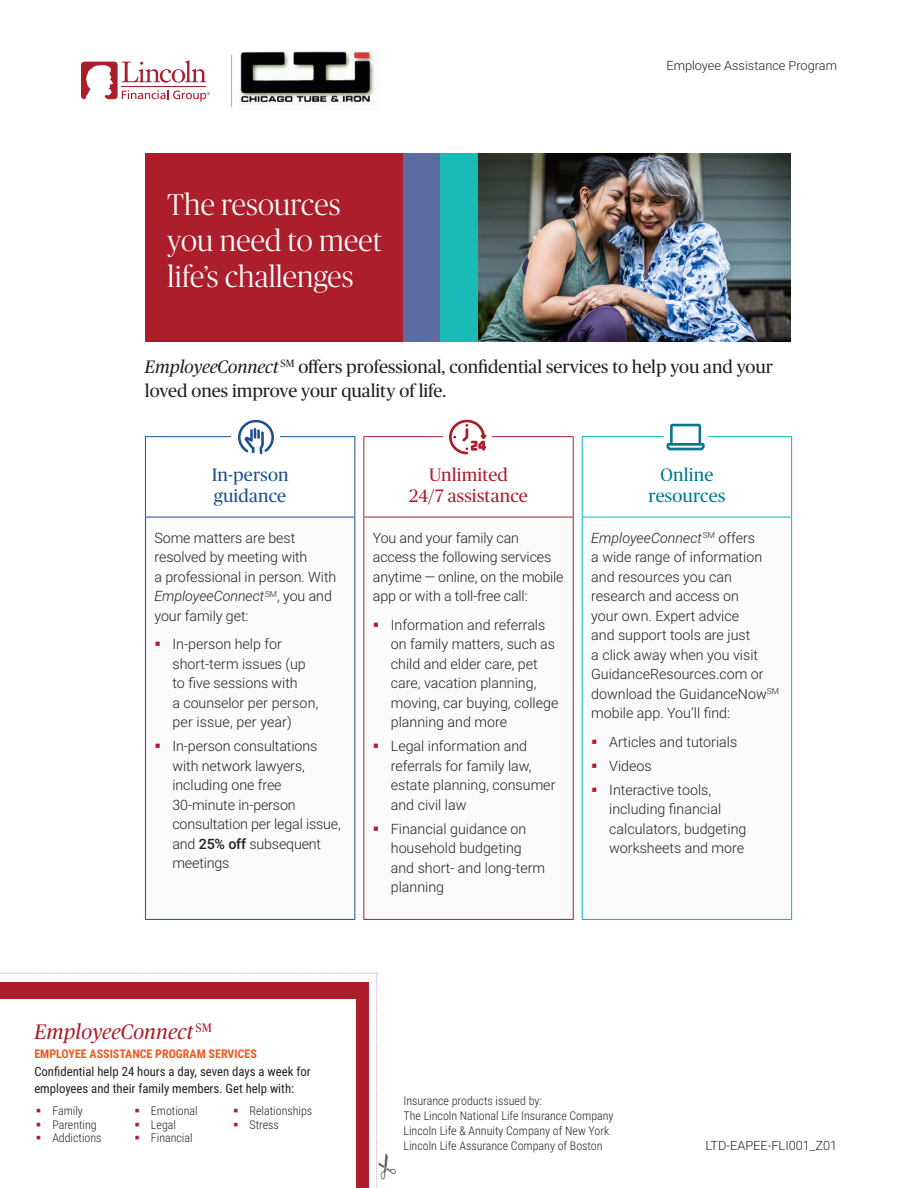
<style>
.page{position:relative;width:918px;height:1188px;background:#fff}
.page>*{position:absolute;margin:0;border:0;box-sizing:border-box;transform-origin:0 0}
.Headline{font:300 30px/36px "Publico Banner";letter-spacing:.01em;color:#fff}
.Captions_-_Header{font:italic 21px "Publico Headline";letter-spacing:.01em;color:#ad1e2c}
.Subheader_1{font:18px/24px "Publico Headline";color:#231f20}
.Subheader_1-2{font:18px/21px "Publico Headline";letter-spacing:.01em;color:#ad1e2c;text-align:center}
.Subheader_1-3{font:18px/21px "Publico Headline";letter-spacing:.01em;color:#1e4f8d}
.Subheader_1-4{font:18px/21px "Publico Headline";letter-spacing:.01em;color:#00798b;text-align:center}
.Body_Copy{font:300 14.25px/19.5px "Roboto";color:#231f20}
.Captions_-_Body_Copy{font:12.75px/16.5px "Roboto Condensed";color:#231f20}
.Page_Numbers__Header{font:300 12.75px "Roboto";color:#231f20}
.Issuing_Company{font:300 12.75px "Roboto";color:#231f20}
.Disclosure_-_8_10_Li{font:300 12px/15px "Roboto Condensed";color:#231f20}
.Captions_-_Header-2{font:700 12px "Roboto Condensed";color:#f15921}
.s1{font-style:italic}
.s2{font-weight:500}
</style>
<div class="page">
<svg style="left:146px;top:517px;width:645px;height:402px"></svg>
<hr style="left:363px;top:436px;width:211px;height:1px;background:#ad1e2c">
<hr style="left:573px;top:437px;width:1px;height:80px;background:#ad1e2c">
<hr style="left:573px;top:517px;width:1px;height:402px;background:#ad1e2c">
<hr style="left:582px;top:436px;width:210px;height:1px;background:#03b9b4">
<hr style="left:582px;top:437px;width:1px;height:80px;background:#03b9b4">
<hr style="left:791px;top:437px;width:1px;height:80px;background:#03b9b4">
<hr style="left:582px;top:517px;width:210px;height:1px;background:#03b9b4">
<hr style="left:582px;top:517px;width:1px;height:402px;background:#03b9b4">
<hr style="left:791px;top:517px;width:1px;height:402px;background:#03b9b4">
<hr style="left:582px;top:919px;width:210px;height:1px;background:#03b9b4">
<hr style="left:145px;top:436px;width:210px;height:1px;background:#1e4f8d">
<hr style="left:145px;top:437px;width:1px;height:80px;background:#1e4f8d">
<hr style="left:354px;top:437px;width:1px;height:80px;background:#1e4f8d">
<hr style="left:145px;top:517px;width:210px;height:1px;background:#1e4f8d">
<hr style="left:145px;top:517px;width:1px;height:402px;background:#1e4f8d">
<hr style="left:354px;top:517px;width:1px;height:402px;background:#1e4f8d">
<hr style="left:145px;top:919px;width:210px;height:1px;background:#1e4f8d">
<hr style="left:363px;top:517px;width:1px;height:402px;background:#ad1e2c">
<hr style="left:363px;top:919px;width:211px;height:1px;background:#ad1e2c">
<hr style="left:363px;top:437px;width:1px;height:80px;background:#ad1e2c">
<hr style="left:363px;top:517px;width:211px;height:1px;background:#ad1e2c">
<div style="left:664px;top:418px;width:43px;height:38px;background:#fff"></div>
<svg style="left:667px;top:424px;width:38px;height:26px"></svg>
<div style="left:232px;top:416px;width:48px;height:42px;background:#fff"></div>
<svg style="left:238px;top:420px;width:36px;height:34px"></svg>
<img style="left:478px;top:153px;width:312px;height:189px">
<div style="left:145px;top:153px;width:259px;height:189px;background:#ad1e2c"></div>
<div style="left:403px;top:153px;width:38px;height:189px;background:#5a6ca1"></div>
<div style="left:440px;top:153px;width:38px;height:189px;background:#1abbb7"></div>
<div style="left:444px;top:416px;width:48px;height:42px;background:#fff"></div>
<svg style="left:449px;top:420px;width:38px;height:34px"></svg>
<svg style="left:81px;top:60px;width:129px;height:42px"></svg>
<hr style="left:231px;top:55px;width:1px;height:52px;background:#a8a9ad">
<img style="left:240px;top:51px;width:135px;height:54px">
<svg style="left:156px;top:642px;width:4px;height:4px"></svg>
<svg style="left:156px;top:744px;width:4px;height:4px"></svg>
<svg style="left:374px;top:622px;width:4px;height:5px"></svg>
<svg style="left:374px;top:744px;width:4px;height:4px"></svg>
<svg style="left:374px;top:826px;width:4px;height:5px"></svg>
<svg style="left:592px;top:739px;width:5px;height:5px"></svg>
<svg style="left:592px;top:763px;width:5px;height:5px"></svg>
<svg style="left:592px;top:787px;width:5px;height:5px"></svg>
<svg style="left:0;top:973px;width:378px;height:215px"></svg>
<p class="Headline" style="left:168px;top:185px;width:216px">The resources you need to meet life’s challenges</p>
<p class="Page_Numbers__Header" style="left:666px;top:56px;width:172px">Employee Assistance Program</p>
<p class="Subheader_1" style="left:145px;top:354px;width:630px"><span class="s1">EmployeeConnect</span> <sup>SM</sup> offers professional, confidential services to help you and your loved ones improve your quality of life.</p>
<p class="Subheader_1-3" style="left:212px;top:463px;width:78px">In-person guidance</p>
<p class="Subheader_1-2" style="left:409px;top:463px;width:120px">Unlimited<br>24/7 assistance</p>
<p class="Subheader_1-4" style="left:649px;top:463px;width:78px">Online resources</p>
<p class="Body_Copy" style="left:154px;top:527px;width:183px">Some matters are best resolved by meeting with<br>a professional in person. With<br><span class="s1">EmployeeConnect</span><sup>SM</sup>, you and your family get:</p>
<p class="Body_Copy" style="left:172px;top:634px;width:147px">In-person help for short-term issues (up to five sessions with<br>a counselor per person, per issue, per year)</p>
<p class="Body_Copy" style="left:172px;top:736px;width:170px">In-person consultations with network lawyers, including one free<br>30-minute in-person consultation per legal issue, and <span class="s2">25% off</span> subsequent meetings</p>
<p class="Body_Copy" style="left:373px;top:527px;width:192px">You and your family can access the following services anytime — online, on the mobile app or with a toll-free call:</p>
<p class="Body_Copy" style="left:391px;top:614px;width:169px">Information and referrals on family matters, such as child and elder care, pet care, vacation planning, moving, car buying, college planning and more</p>
<p class="Body_Copy" style="left:391px;top:736px;width:166px">Legal information and referrals for family law, estate planning, consumer and civil law</p>
<p class="Body_Copy" style="left:391px;top:818px;width:156px">Financial guidance on household budgeting and short- and long-term planning</p>
<p class="Body_Copy" style="left:591px;top:527px;width:189px"><span class="s1">EmployeeConnect</span><sup>SM</sup> offers<br>a wide range of information and resources you can research and access on<br>your own. Expert advice<br>and support tools are just<br>a click away when you visit<br>GuidanceResources.com or download the GuidanceNow<sup>SM </sup>mobile app. You’ll find:</p>
<p class="Body_Copy" style="left:609px;top:731px;width:130px">Articles and tutorials</p>
<p class="Body_Copy" style="left:609px;top:755px;width:44px">Videos</p>
<p class="Body_Copy" style="left:609px;top:779px;width:139px">Interactive tools, including financial calculators, budgeting worksheets and more</p>
<p class="Captions_-_Header" style="left:34px;top:1017px;width:179px">EmployeeConnect <sup>SM</sup></p>
<p class="Captions_-_Header-2" style="left:34px;top:1045px;width:224px">EMPLOYEE ASSISTANCE PROGRAM SERVICES</p>
<p class="Captions_-_Body_Copy" style="left:34px;top:1063px;width:278px">Confidential help 24 hours a day, seven days a week for employees and their family members. Get help with:</p>
<p class="Disclosure_-_8_10_Li" style="left:52px;top:1103px;width:32px">Family</p>
<p class="Disclosure_-_8_10_Li" style="left:52px;top:1116px;width:46px">Parenting</p>
<p class="Disclosure_-_8_10_Li" style="left:52px;top:1130px;width:51px">Addictions</p>
<p class="Disclosure_-_8_10_Li" style="left:151px;top:1103px;width:48px">Emotional</p>
<p class="Disclosure_-_8_10_Li" style="left:151px;top:1116px;width:27px">Legal</p>
<p class="Disclosure_-_8_10_Li" style="left:151px;top:1130px;width:43px">Financial</p>
<p class="Disclosure_-_8_10_Li" style="left:250px;top:1103px;width:64px">Relationships</p>
<p class="Disclosure_-_8_10_Li" style="left:250px;top:1116px;width:31px">Stress</p>
<p class="Disclosure_-_8_10_Li" style="left:403px;top:1093px;width:212px">Insurance products issued by:<br>The Lincoln National Life Insurance Company Lincoln Life &amp; Annuity Company of New York Lincoln Life Assurance Company of Boston</p>
<p class="Issuing_Company" style="left:706px;top:1137px;width:133px">LTD-EAPEE-FLI001_Z01</p>
</div>
